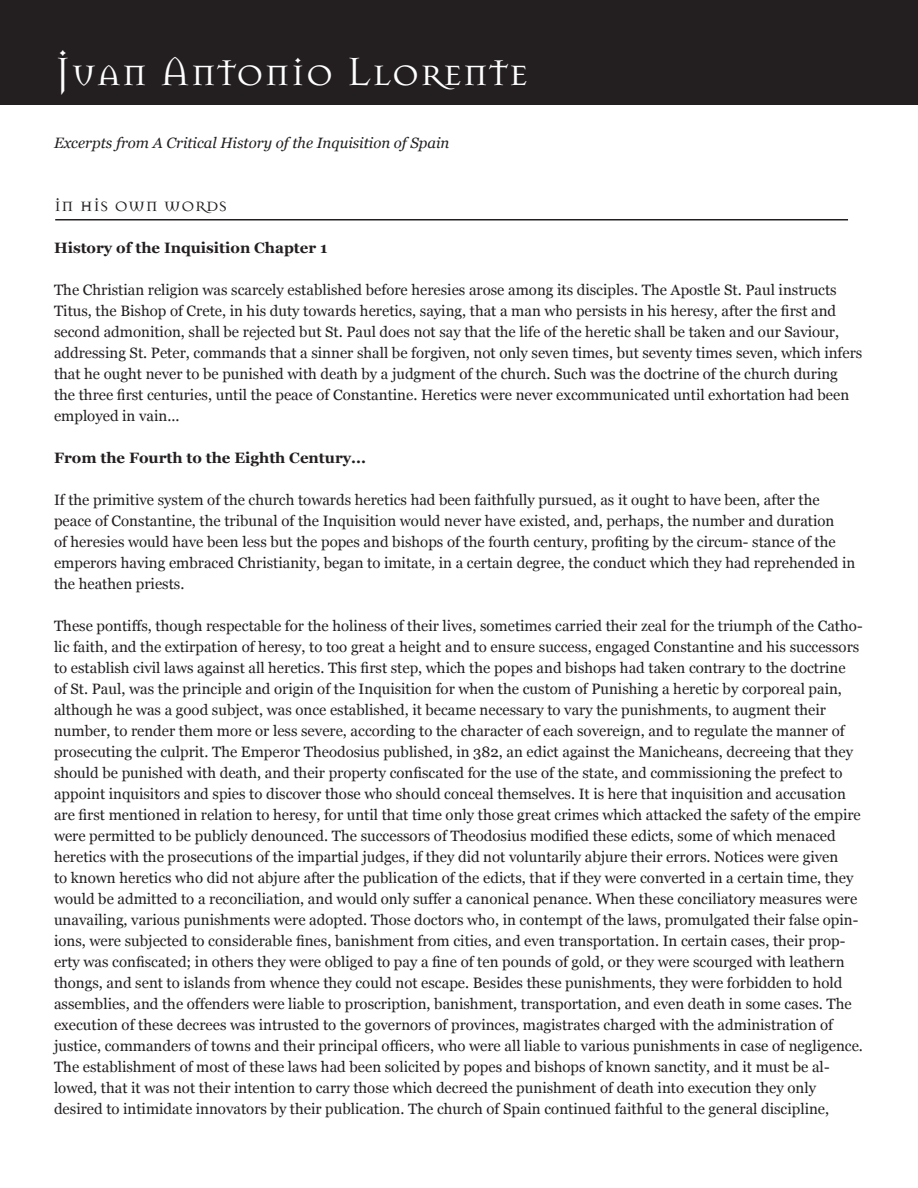
<style>
.page{position:relative;width:918px;height:1188px;background:#fff}
.page>*{position:absolute;margin:0;border:0;box-sizing:border-box;transform-origin:0 0}
.t1{font:43.5px "Mason Serif";color:#fff}
.t2{font:21px "Mason Serif";color:#231f20}
.t3{font:15px/21px "Georgia";color:#231f20}
.t4{font:700 15px "Georgia";color:#231f20}
.t5{font:italic 15px "Georgia";color:#231f20}
</style>
<div class="page">
<div style="left:1px;top:1px;width:917px;height:104px;background:#231f20"></div>
<hr style="left:55px;top:219px;width:793px;height:1px;background:#231f20">
<h1 class="t1" style="left:54px;top:46px;width:476px">Juan Antonio Llorente</h1>
<p class="t5" style="left:54px;top:135px;width:397px">Excerpts from A Critical History of the Inquisition of Spain</p>
<h2 class="t2" style="left:54px;top:192px;width:175px">in his own words</h2>
<p class="t4" style="left:54px;top:240px;width:275px">History of the Inquisition Chapter 1</p>
<p class="t3" style="left:54px;top:280px;width:810px">The Christian religion was scarcely established before heresies arose among its disciples. The Apostle St. Paul instructs Titus, the Bishop of Crete, in his duty towards heretics, saying, that a man who persists in his heresy, after the first and second admonition, shall be rejected but St. Paul does not say that the life of the heretic shall be taken and our Saviour, addressing St. Peter, commands that a sinner shall be forgiven, not only seven times, but seventy times seven, which infers that he ought never to be punished with death by a judgment of the church. Such was the doctrine of the church during the three first centuries, until the peace of Constantine. Heretics were never excommunicated until exhortation had been employed in vain...</p>
<p class="t4" style="left:54px;top:450px;width:314px">From the Fourth to the Eighth Century...</p>
<p class="t3" style="left:54px;top:490px;width:803px">If the primitive system of the church towards heretics had been faithfully pursued, as it ought to have been, after the peace of Constantine, the tribunal of the Inquisition would never have existed, and, perhaps, the number and duration<br>of heresies would have been less but the popes and bishops of the fourth century, profiting by the circum- stance of the emperors having embraced Christianity, began to imitate, in a certain degree, the conduct which they had reprehended in the heathen priests.</p>
<p class="t3" style="left:54px;top:616px;width:810px">These pontiffs, though respectable for the holiness of their lives, sometimes carried their zeal for the triumph of the Catho&shy;lic faith, and the extirpation of heresy, to too great a height and to ensure success, engaged Constantine and his successors to establish civil laws against all heretics. This first step, which the popes and bishops had taken contrary to the doctrine<br>of St. Paul, was the principle and origin of the Inquisition for when the custom of Punishing a heretic by corporeal pain, although he was a good subject, was once established, it became necessary to vary the punishments, to augment their number, to render them more or less severe, according to the character of each sovereign, and to regulate the manner of prosecuting the culprit. The Emperor Theodosius published, in 382, an edict against the Manicheans, decreeing that they should be punished with death, and their property confiscated for the use of the state, and commissioning the prefect to appoint inquisitors and spies to discover those who should conceal themselves. It is here that inquisition and accusation are first mentioned in relation to heresy, for until that time only those great crimes which attacked the safety of the empire were permitted to be publicly denounced. The successors of Theodosius modified these edicts, some of which menaced heretics with the prosecutions of the impartial judges, if they did not voluntarily abjure their errors. Notices were given<br>to known heretics who did not abjure after the publication of the edicts, that if they were converted in a certain time, they would be admitted to a reconciliation, and would only suffer a canonical penance. When these conciliatory measures were unavailing, various punishments were adopted. Those doctors who, in contempt of the laws, promulgated their false opin&shy;ions, were subjected to considerable fines, banishment from cities, and even transportation. In certain cases, their prop&shy;erty was confiscated; in others they were obliged to pay a fine of ten pounds of gold, or they were scourged with leathern thongs, and sent to islands from whence they could not escape. Besides these punishments, they were forbidden to hold assemblies, and the offenders were liable to proscription, banishment, transportation, and even death in some cases. The execution of these decrees was intrusted to the governors of provinces, magistrates charged with the administration of justice, commanders of towns and their principal officers, who were all liable to various punishments in case of negligence.<br>The establishment of most of these laws had been solicited by popes and bishops of known sanctity, and it must be al&shy;lowed, that it was not their intention to carry those which decreed the punishment of death into execution they only desired to intimidate innovators by their publication. The church of Spain continued faithful to the general discipline,</p>
</div>
